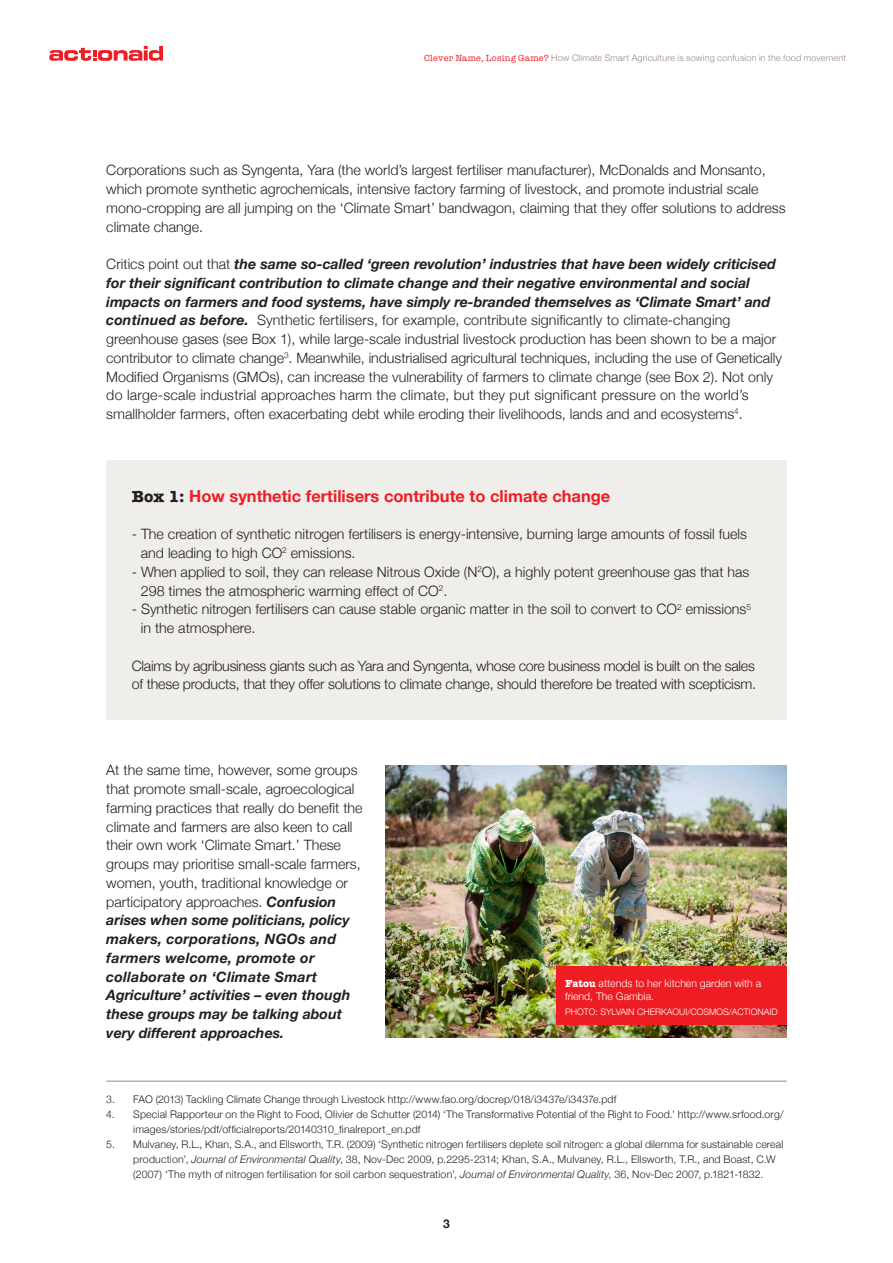
<style>
.page{position:relative;width:893px;height:1263px;background:#fff}
.page>*{position:absolute;margin:0;border:0;box-sizing:border-box;transform-origin:0 0}
.t1{font:700 16.5px "Helvetica Neue";color:#ee1d23}
.body_copy{font:300 14.25px/18.8px "Helvetica Neue";color:#231f20}
.body_copy-2{font:italic 700 14.25px/18.8px "Helvetica Neue";color:#231f20}
.body_copy-3{font:italic 700 14.25px/18.8px "Helvetica Neue";letter-spacing:.02em;color:#231f20}
.body_copy-4{font:300 14.25px "Helvetica Neue";letter-spacing:-.02em;color:#231f20}
.body_copy-5{font:700 12px "Helvetica Neue";color:#231f20}
.t2{font:300 10.5px/15px "Helvetica Neue";letter-spacing:.015em;color:#231f20}
.t3{font:300 10.5px/12.8px "Helvetica Neue";color:#fff}
.t4{font:300 9px "Helvetica Neue";letter-spacing:.025em;color:#99877d}
.t5{font:300 9px "Helvetica Neue";color:#fff}
.s1{font-family:"American Typewriter";font-weight:400;color:#ee1d23}
.s2{font-weight:300;font-style:normal}
.s3{font-family:"American Typewriter";color:#231f20}
.s4{font-family:"American Typewriter";font-weight:700}
.s5{font-style:italic}
</style>
<div class="page">
<svg style="left:49px;top:46px;width:114px;height:15px"></svg>
<div style="left:106px;top:460px;width:681px;height:259px;background:#f0eeeb"></div>
<hr style="left:106px;top:1081px;width:681px;height:1px;background:#99877d">
<img style="left:386px;top:765px;width:401px;height:272px">
<div style="left:557px;top:967px;width:230px;height:58px;background:#ee1d23"></div>
<p class="t4" style="left:424px;top:52px;width:423px"><span class="s1">Clever Name, Losing Game?</span> How Climate Smart Agriculture is sowing confusion in the food movement</p>
<p class="body_copy" style="left:106px;top:161px;width:681px">Corporations such as Syngenta, Yara (the world’s largest fertiliser manufacturer), McDonalds and Monsanto, which promote synthetic agrochemicals, intensive factory farming of livestock, and promote industrial scale mono-cropping are all jumping on the ‘Climate Smart’ bandwagon, claiming that they offer solutions to address climate change.</p>
<p class="body_copy-2" style="left:106px;top:254px;width:671px"><span class="s2">Critics point out that</span> the same so-called ‘green revolution’ industries that have been widely criticised for their significant contribution to climate change and their negative environmental and social impacts on farmers and food systems, have simply re-branded themselves as ‘Climate Smart’ and continued as before. <span class="s2">Synthetic fertilisers, for example, contribute significantly to climate-changing</span></p>
<p class="body_copy" style="left:106px;top:329px;width:677px">greenhouse gases (see Box 1), while large-scale industrial livestock production has been shown to be a major contributor to climate change<sup>3</sup>. Meanwhile, industrialised agricultural techniques, including the use of Genetically</p>
<p class="body_copy" style="left:106px;top:367px;width:668px">Modified Organisms (GMOs), can increase the vulnerability of farmers to climate change (see Box 2). Not only do large-scale industrial approaches harm the climate, but they put significant pressure on the world’s smallholder farmers, often exacerbating debt while eroding their livelihoods, lands and and ecosystems<sup>4</sup>.</p>
<p class="t1" style="left:132px;top:486px;width:480px"><span class="s3">Box 1:</span> How synthetic fertilisers contribute to climate change</p>
<p class="body_copy" style="left:141px;top:525px;width:608px;text-indent:-9px">- The creation of synthetic nitrogen fertilisers is energy-intensive, burning large amounts of fossil fuels and leading to high CO<sup>2</sup> emissions.</p>
<p class="body_copy" style="left:141px;top:562px;width:610px;text-indent:-9px">- When applied to soil, they can release Nitrous Oxide (N<sup>2</sup>O), a highly potent greenhouse gas that has<br>298 times the atmospheric warming effect of CO<sup>2</sup>.</p>
<p class="body_copy" style="left:141px;top:600px;width:612px;text-indent:-9px">- Synthetic nitrogen fertilisers can cause stable organic matter in the soil to convert to CO<sup>2</sup> emissions<sup>5 </sup>in the atmosphere.</p>
<p class="body_copy-4" style="left:132px;top:657px;width:625px">Claims by agribusiness giants such as Yara and Syngenta, whose core business model is built on the sales</p>
<p class="body_copy" style="left:132px;top:675px;width:626px">of these products, that they offer solutions to climate change, should therefore be treated with scepticism.</p>
<p class="body_copy" style="left:106px;top:761px;width:258px">At the same time, however, some groups that promote small-scale, agroecological farming practices that really do benefit the climate and farmers are also keen to call their own work ‘Climate Smart.’ These groups may prioritise small-scale farmers,</p>
<p class="body_copy-3" style="left:106px;top:873px;width:245px"><span class="s2">women, youth, traditional knowledge or participatory approaches.</span> Confusion arises when some politicians, policy makers, corporations, NGOs and farmers welcome, promote or</p>
<p class="body_copy-3" style="left:106px;top:967px;width:212px">collaborate on ‘Climate Smart</p>
<p class="body_copy-2" style="left:106px;top:986px;width:246px">Agriculture’ activities – even though these groups may be talking about very different approaches.</p>
<p class="t3" style="left:565px;top:977px;width:198px"><span class="s4">Fatou</span> attends to her kitchen garden with a friend, The Gambia.</p>
<p class="t5" style="left:565px;top:1006px;width:214px">PHOTO: SYLVAIN CHERKAOUI/COSMOS/ACTIONAID</p>
<p class="t2" style="left:106px;top:1091px;width:512px">3. FAO (2013) Tackling Climate Change through Livestock http://www.fao.org/docrep/018/i3437e/i3437e.pdf</p>
<p class="t2" style="left:133px;top:1106px;width:652px;text-indent:-27px">4. Special Rapporteur on the Right to Food, Olivier de Schutter (2014) ‘The Transformative Potential of the Right to Food.’ http://www.srfood.org/ images/stories/pdf/officialreports/20140310_finalreport_en.pdf</p>
<p class="t2" style="left:133px;top:1136px;width:652px;text-indent:-27px">5. Mulvaney, R.L., Khan, S.A., and Ellsworth, T.R. (2009) ‘Synthetic nitrogen fertilisers deplete soil nitrogen: a global dilemma for sustainable cereal production’, <span class="s5">Journal of Environmental Quality</span>, 38, Nov-Dec 2009, p.2295-2314; Khan, S.A., Mulvaney, R.L., Ellsworth, T.R., and Boast, C.W (2007) ‘The myth of nitrogen fertilisation for soil carbon sequestration’, <span class="s5">Journal of Environmental Quality</span>, 36, Nov-Dec 2007, p.1821-1832.</p>
<p class="body_copy-5" style="left:443px;top:1216px;width:8px">3</p>
</div>
